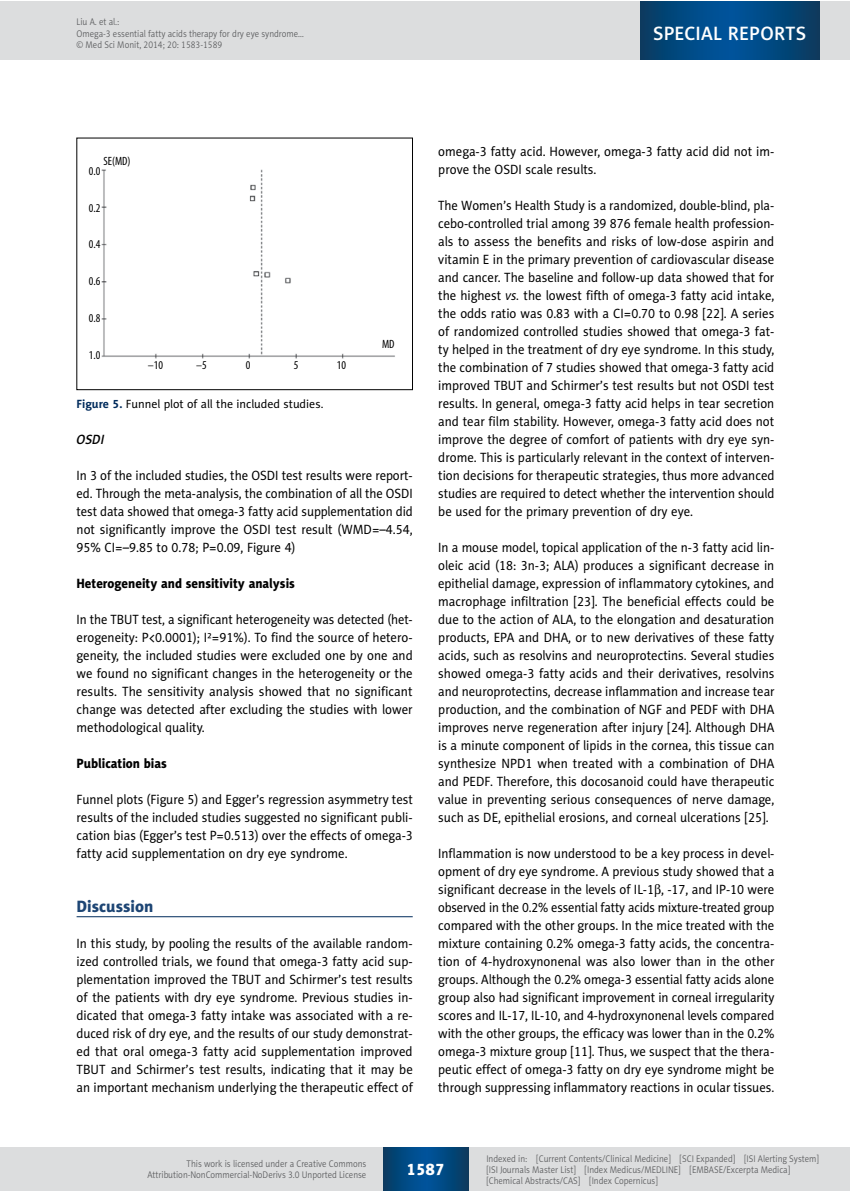
<style>
.page{position:relative;width:851px;height:1191px;background:#fff}
.page>*{position:absolute;margin:0;border:0;box-sizing:border-box;transform-origin:0 0}
.t1{font:19.5px "Naomi Sans EFN Medium";letter-spacing:.01em;color:#fff}
.t2{font:16.5px "Naomi Sans EFN Heavy";color:#1d4574}
.t3{font:16.5px "Naomi Sans EFN Heavy";color:#fff}
.t4{font:13.5px/18px "Naomi Sans EFN";color:#000;text-align:justify;scale:.95 1}
.t5{font:13.5px/18px "Naomi Sans EFN";color:#000;text-align:justify;scale:.94 1}
.t6{font:13.5px/18px "Naomi Sans EFN";color:#000;text-align:justify;scale:.93 1}
.t7{font:13.5px "Naomi Sans EFN Heavy";color:#000;scale:.95 1}
.t8{font:italic 13.5px "Naomi Sans EFN Medium";color:#000;scale:.95 1}
.t9{font:12px "Naomi Sans EFN";color:#000}
.t10{font:condensed 12px "Myriad Pro";color:#000}
.t11{font:9.75px/11.2px "Naomi Sans EFN Light";color:#58595b;scale:.9 1}
.s1{font-weight:700;color:#002b5c}
.s2{font-style:italic}
.s3{font-family:"Standard Sym L"}
</style>
<div class="page">
<hr style="left:77px;top:916px;width:335px;height:1px;background:#002b5c">
<img style="left:101px;top:169px;width:294px;height:190px">
<div style="left:0;top:1148px;width:849px;height:43px;background:#dcddde"></div>
<svg style="left:383px;top:1147px;width:85px;height:43px;background:#02487f"></svg>
<div style="left:0;top:1px;width:849px;height:59px;background:#dcddde"></div>
<svg style="left:640px;top:1px;width:179px;height:59px;background:#02487f"></svg>
<p class="t11" style="left:77px;top:16px;width:254px">Liu A. et al.:<br>Omega-3 essential fatty acids therapy for dry eye syndrome… © Med Sci Monit, 2014; 20: 1583-1589</p>
<h1 class="t1" style="left:653px;top:22px;width:155px">SPECIAL REPORTS</h1>
<p class="t10" style="left:103px;top:155px;width:29px">SE(MD)</p>
<p class="t10" style="left:89px;top:164px;width:13px">0.0</p>
<p class="t10" style="left:89px;top:201px;width:13px">0.2</p>
<p class="t10" style="left:89px;top:238px;width:13px">0.4</p>
<p class="t10" style="left:89px;top:275px;width:13px">0.6</p>
<p class="t10" style="left:89px;top:311px;width:13px">0.8</p>
<p class="t10" style="left:89px;top:348px;width:13px">1.0</p>
<p class="t10" style="left:148px;top:359px;width:17px">–10</p>
<p class="t10" style="left:196px;top:359px;width:12px">–5</p>
<p class="t10" style="left:246px;top:359px;width:6px">0</p>
<p class="t10" style="left:294px;top:359px;width:6px">5</p>
<p class="t10" style="left:337px;top:359px;width:11px">10</p>
<p class="t9" style="left:77px;top:397px;width:248px"><span class="s1">Figure 5.</span> Funnel plot of all the included studies.</p>
<p class="t10" style="left:382px;top:337px;width:14px">MD</p>
<p class="t8" style="left:77px;top:432px;width:31px">OSDI</p>
<p class="t5" style="left:77px;top:466px;width:359px">In 3 of the included studies, the OSDI test results were report&shy;ed. Through the meta-analysis, the combination of all the OSDI test data showed that omega-3 fatty acid supplementation did not significantly improve the OSDI test result (WMD=–4.54, 95% CI=–9.85 to 0.78; P=0.09, Figure 4)</p>
<p class="t7" style="left:77px;top:575px;width:231px">Heterogeneity and sensitivity analysis</p>
<p class="t6" style="left:77px;top:610px;width:363px">In the TBUT test, a significant heterogeneity was detected (het&shy;erogeneity: P&lt;0.0001); I²=91%). To find the source of hetero&shy;geneity, the included studies were excluded one by one and we found no significant changes in the heterogeneity or the results. The sensitivity analysis showed that no significant change was detected after excluding the studies with lower methodological quality.</p>
<p class="t7" style="left:77px;top:755px;width:97px">Publication bias</p>
<p class="t4" style="left:77px;top:790px;width:355px">Funnel plots (Figure 5) and Egger’s regression asymmetry test results of the included studies suggested no significant publi&shy;cation bias (Egger’s test P=0.513) over the effects of omega-3 fatty acid supplementation on dry eye syndrome.</p>
<p class="t2" style="left:77px;top:896px;width:78px">Discussion</p>
<p class="t4" style="left:77px;top:934px;width:355px">In this study, by pooling the results of the available random&shy;ized controlled trials, we found that omega-3 fatty acid sup&shy;plementation improved the TBUT and Schirmer’s test results of the patients with dry eye syndrome. Previous studies in&shy;dicated that omega-3 fatty intake was associated with a re&shy;duced risk of dry eye, and the results of our study demonstrat&shy;ed that oral omega-3 fatty acid supplementation improved TBUT and Schirmer’s test results, indicating that it may be an important mechanism underlying the therapeutic effect of</p>
<p class="t4" style="left:438px;top:142px;width:355px">omega-3 fatty acid. However, omega-3 fatty acid did not im&shy;prove the OSDI scale results.</p>
<p class="t5" style="left:438px;top:196px;width:359px">The Women’s Health Study is a randomized, double-blind, pla&shy;cebo-controlled trial among 39 876 female health profession&shy;als to assess the benefits and risks of low-dose aspirin and vitamin E in the primary prevention of cardiovascular disease and cancer. The baseline and follow-up data showed that for the highest <span class="s2">vs.</span> the lowest fifth of omega-3 fatty acid intake, the odds ratio was 0.83 with a CI=0.70 to 0.98 [22]. A series of randomized controlled studies showed that omega-3 fat&shy;ty helped in the treatment of dry eye syndrome. In this study, the combination of 7 studies showed that omega-3 fatty acid improved TBUT and Schirmer’s test results but not OSDI test results. In general, omega-3 fatty acid helps in tear secretion and tear film stability. However, omega-3 fatty acid does not improve the degree of comfort of patients with dry eye syn&shy;drome. This is particularly relevant in the context of interven&shy;tion decisions for therapeutic strategies, thus more advanced studies are required to detect whether the intervention should be used for the primary prevention of dry eye.</p>
<p class="t4" style="left:438px;top:538px;width:355px">In a mouse model, topical application of the n-3 fatty acid lin&shy;oleic acid (18: 3n-3; ALA) produces a significant decrease in epithelial damage, expression of inflammatory cytokines, and macrophage infiltration [23]. The beneficial effects could be due to the action of ALA, to the elongation and desaturation products, EPA and DHA, or to new derivatives of these fatty acids, such as resolvins and neuroprotectins. Several studies showed omega-3 fatty acids and their derivatives, resolvins and neuroprotectins, decrease inflammation and increase tear production, and the combination of NGF and PEDF with DHA improves nerve regeneration after injury [24]. Although DHA is a minute component of lipids in the cornea, this tissue can synthesize NPD1 when treated with a combination of DHA and PEDF. Therefore, this docosanoid could have therapeutic value in preventing serious consequences of nerve damage, such as DE, epithelial erosions, and corneal ulcerations [25].</p>
<p class="t4" style="left:438px;top:844px;width:355px">Inflammation is now understood to be a key process in devel&shy;opment of dry eye syndrome. A previous study showed that a significant decrease in the levels of IL-1<span class="s3">b</span>, -17, and IP-10 were observed in the 0.2% essential fatty acids mixture-treated group compared with the other groups. In the mice treated with the mixture containing 0.2% omega-3 fatty acids, the concentra&shy;tion of 4-hydroxynonenal was also lower than in the other groups. Although the 0.2% omega-3 essential fatty acids alone group also had significant improvement in corneal irregularity scores and IL-17, IL-10, and 4-hydroxynonenal levels compared with the other groups, the efficacy was lower than in the 0.2% omega-3 mixture group [11]. Thus, we suspect that the thera&shy;peutic effect of omega-3 fatty on dry eye syndrome might be through suppressing inflammatory reactions in ocular tissues.</p>
<p class="t11" style="left:147px;top:1158px;width:245px;text-align:right">This work is licensed under a Creative Commons<br>Attribution-NonCommercial-NoDerivs 3.0 Unported License</p>
<p class="t3" style="left:406px;top:1159px;width:40px">1587</p>
<p class="t11" style="left:486px;top:1152px;width:371px">Indexed in: [Current Contents/Clinical Medicine] [SCI Expanded] [ISI Alerting System] [ISI Journals Master List] [Index Medicus/MEDLINE] [EMBASE/Excerpta Medica] [Chemical Abstracts/CAS] [Index Copernicus]</p>
</div>
